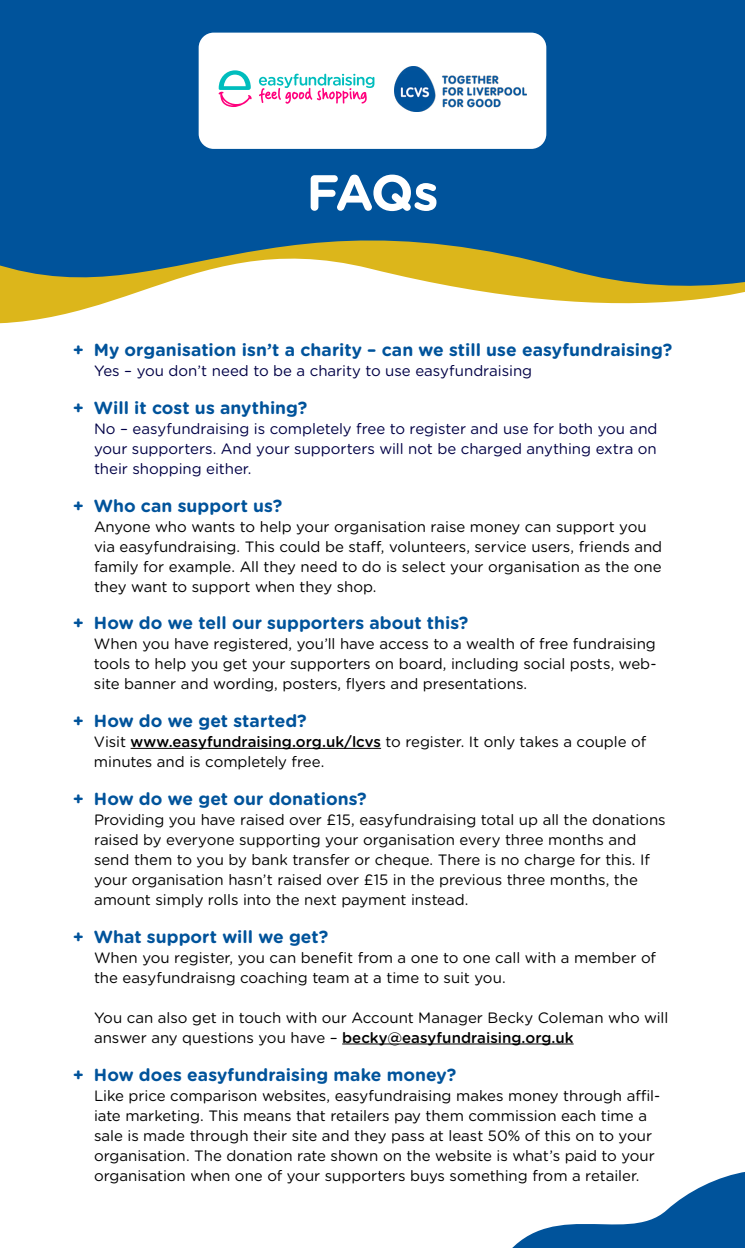
<style>
.page{position:relative;width:745px;height:1248px;background:#fff}
.page>*{position:absolute;margin:0;border:0;box-sizing:border-box;transform-origin:0 0}
.t1{font:700 50.38px "Gotham Rounded";color:#fff}
.t2{font:700 17.5px "Gotham Rounded";color:#00539b}
.t3{font:15px/20px "Gotham Rounded";letter-spacing:-.005em;color:#000}
.t4{font:15px/20px "Gotham Rounded";color:#000046;text-align:justify}
.s1{font-weight:500}
</style>
<div class="page">
<svg style="left:0;top:0;width:744px;height:324px;background:#36739c"></svg>
<div style="left:198px;top:33px;width:348px;height:116px;background:#fff;border-radius:15px"></div>
<svg style="left:513px;top:1172px;width:231px;height:75px"></svg>
<hr style="left:130px;top:748px;width:251px;height:1px;background:#000">
<hr style="left:342px;top:1043px;width:231px;height:1px;background:#000">
<svg style="left:258px;top:74px;width:116px;height:30px"></svg>
<svg style="left:218px;top:70px;width:33px;height:37px"></svg>
<img style="left:394px;top:66px;width:132px;height:45px">
<h1 class="t1" style="left:306px;top:156px;width:133px">FAQs</h1>
<p class="t2" style="left:73px;top:337px;width:600px">+ My organisation isn’t a charity – can we still use easyfundraising?</p>
<p class="t4" style="left:94px;top:360px;width:439px">Yes – you don’t need to be a charity to use easyfundraising</p>
<p class="t2" style="left:73px;top:395px;width:236px">+ Will it cost us anything?</p>
<p class="t4" style="left:94px;top:418px;width:564px">No – easyfundraising is completely free to register and use for both you and your supporters. And your supporters will not be charged anything extra on their shopping either.</p>
<p class="t2" style="left:73px;top:492px;width:211px">+ Who can support us?</p>
<p class="t3" style="left:94px;top:515px;width:569px">Anyone who wants to help your organisation raise money can support you via easyfundraising. This could be staff, volunteers, service users, friends and family for example. All they need to do is select your organisation as the one they want to support when they shop.</p>
<p class="t2" style="left:73px;top:610px;width:397px">+ How do we tell our supporters about this?</p>
<p class="t3" style="left:94px;top:633px;width:563px;text-align:justify">When you have registered, you’ll have access to a wealth of free fundraising tools to help you get your supporters on board, including social posts, web&shy;site banner and wording, posters, flyers and presentations.</p>
<p class="t2" style="left:73px;top:708px;width:235px">+ How do we get started?</p>
<p class="t3" style="left:94px;top:731px;width:553px">Visit <span class="s1">www.easyfundraising.org.uk/lcvs</span> to register. It only takes a couple of minutes and is completely free.</p>
<p class="t2" style="left:73px;top:785px;width:295px">+ How do we get our donations?</p>
<p class="t3" style="left:94px;top:809px;width:573px">Providing you have raised over £15, easyfundraising total up all the donations raised by everyone supporting your organisation every three months and send them to you by bank transfer or cheque. There is no charge for this. If your organisation hasn’t raised over £15 in the previous three months, the amount simply rolls into the next payment instead.</p>
<p class="t2" style="left:73px;top:923px;width:257px">+ What support will we get?</p>
<p class="t3" style="left:94px;top:946px;width:563px">When you register, you can benefit from a one to one call with a member of the easyfundraisng coaching team at a time to suit you.</p>
<p class="t3" style="left:94px;top:1006px;width:575px">You can also get in touch with our Account Manager Becky Coleman who will answer any questions you have – <span class="s1">becky@easyfundraising.org.uk</span></p>
<p class="t2" style="left:73px;top:1061px;width:385px">+ How does easyfundraising make money?</p>
<p class="t3" style="left:94px;top:1084px;width:567px">Like price comparison websites, easyfundraising makes money through affil&shy;iate marketing. This means that retailers pay them commission each time a sale is made through their site and they pass at least 50% of this on to your organisation. The donation rate shown on the website is what’s paid to your organisation when one of your supporters buys something from a retailer.</p>
</div>
